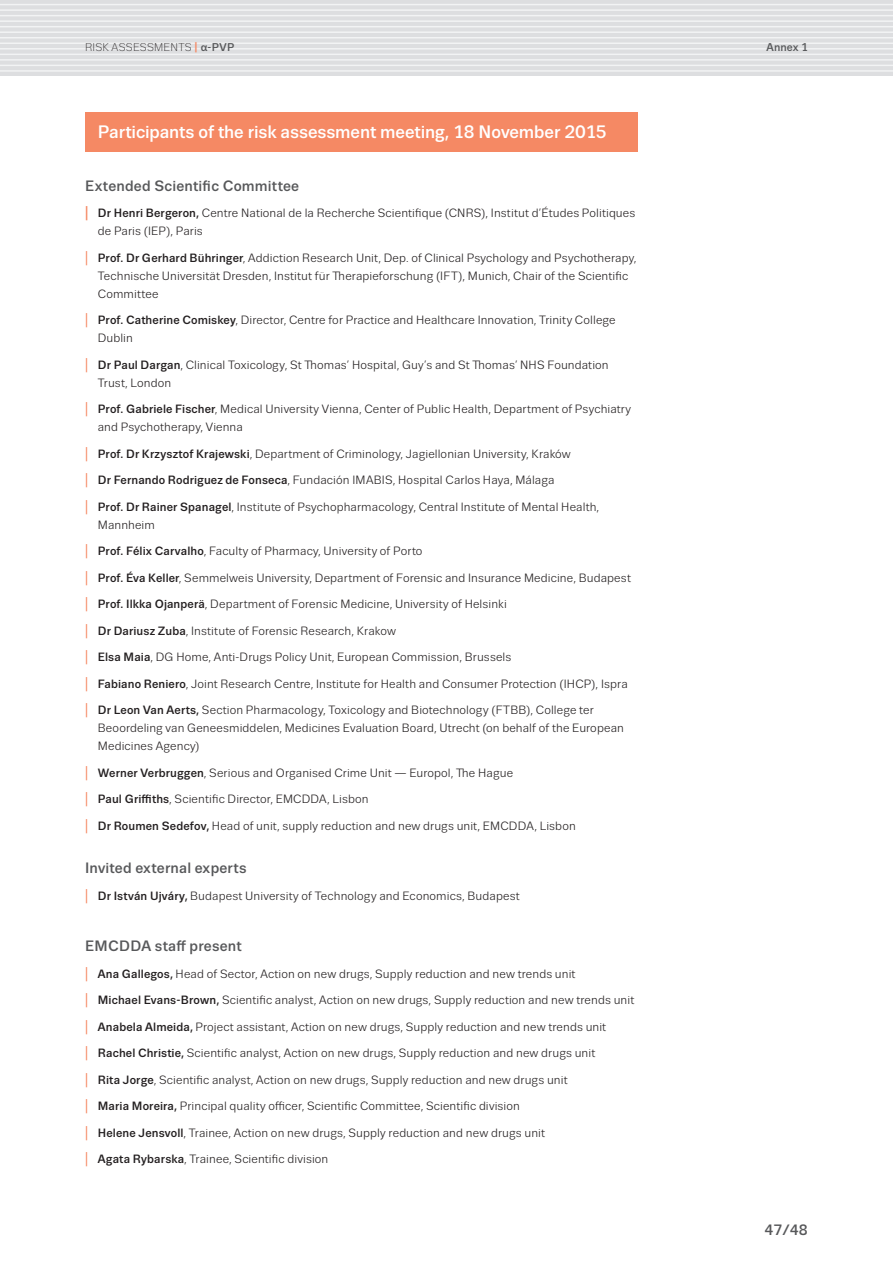
<style>
.page{position:relative;width:893px;height:1263px;background:#fff}
.page>*{position:absolute;margin:0;border:0;box-sizing:border-box;transform-origin:0 0}
.I_Headline{font:500 18px "Trivia Sans";letter-spacing:-.005em;color:#fff}
.III_Headline{font:500 15px "Trivia Sans";letter-spacing:.015em;color:#57585a}
.References{font:12px/18px "Trivia Sans";letter-spacing:.01em;color:#231f20}
.t1{font:300 11.25px "Trivia Sans";letter-spacing:.02em;color:#231f20}
.t2{font:500 11.25px "Trivia Sans";letter-spacing:.01em;color:#57585a}
.s1{font-weight:500;color:#f58964}
.s2{font-weight:500;color:#57585a}
.s3{font-weight:700;font-size:15.6px;color:#f58964}
.s4{font-weight:500}
.s5{font-weight:500;font-size:15.6px;color:#f58964}
</style>
<div class="page">
<div style="left:0;top:0;width:893px;height:76px;background:#dddee0"></div>
<hr style="left:0;top:0;width:893px;height:1px;background:#f2f3f4">
<hr style="left:0;top:4px;width:893px;height:1px;background:#f2f3f4">
<hr style="left:0;top:9px;width:893px;height:2px;background:#f2f3f4">
<hr style="left:0;top:15px;width:893px;height:1px;background:#f2f3f4">
<hr style="left:0;top:20px;width:893px;height:2px;background:#f2f3f4">
<hr style="left:0;top:26px;width:893px;height:1px;background:#f2f3f4">
<hr style="left:0;top:31px;width:893px;height:2px;background:#f2f3f4">
<hr style="left:0;top:37px;width:893px;height:1px;background:#f2f3f4">
<hr style="left:0;top:43px;width:893px;height:1px;background:#f2f3f4">
<hr style="left:0;top:48px;width:893px;height:2px;background:#f2f3f4">
<hr style="left:0;top:54px;width:893px;height:1px;background:#f2f3f4">
<hr style="left:0;top:59px;width:893px;height:2px;background:#f2f3f4">
<hr style="left:0;top:65px;width:893px;height:1px;background:#f2f3f4">
<hr style="left:0;top:70px;width:893px;height:2px;background:#f2f3f4">
<div style="left:85px;top:112px;width:553px;height:39px;background:#f58964"></div>
<p class="t1" style="left:85px;top:42px;width:151px">RISK ASSESSMENTS <span class="s1">|</span> <span class="s2">α-PVP</span></p>
<p class="t2" style="left:766px;top:42px;width:43px">Annex 1</p>
<p class="I_Headline" style="left:98px;top:122px;width:510px">Participants of the risk assessment meeting, 18 November 2015</p>
<p class="III_Headline" style="left:85px;top:177px;width:216px">Extended Scientific Committee</p>
<p class="References" style="left:98px;top:204px;width:539px;text-indent:-13px"><span class="s3">|</span> <span class="s4">Dr Henri Bergeron,</span> Centre National de la Recherche Scientifique (CNRS), Institut d’Études Politiques de Paris (IEP), Paris</p>
<p class="References" style="left:98px;top:249px;width:540px;text-indent:-13px"><span class="s5">|</span> <span class="s4">Prof. Dr Gerhard Bühringer</span>, Addiction Research Unit, Dep. of Clinical Psychology and Psychotherapy,<br>Technische Universität Dresden, Institut für Therapieforschung (IFT), Munich, Chair of the Scientific<br>Committee</p>
<p class="References" style="left:98px;top:311px;width:519px;text-indent:-13px"><span class="s5">|</span> <span class="s4">Prof. Catherine Comiskey</span>, Director, Centre for Practice and Healthcare Innovation, Trinity College<br>Dublin</p>
<p class="References" style="left:98px;top:356px;width:512px;text-indent:-13px"><span class="s5">|</span> <span class="s4">Dr Paul Dargan</span>, Clinical Toxicology, St Thomas’ Hospital, Guy’s and St Thomas’ NHS Foundation<br>Trust, London</p>
<p class="References" style="left:98px;top:400px;width:535px;text-indent:-13px"><span class="s5">|</span> <span class="s4">Prof. Gabriele Fischer</span>, Medical University Vienna, Center of Public Health, Department of Psychiatry and Psychotherapy, Vienna</p>
<p class="References" style="left:85px;top:445px;width:487px"><span class="s5">|</span> <span class="s4">Prof. Dr Krzysztof Krajewski</span>, Department of Criminology, Jagiellonian University, Kraków</p>
<p class="References" style="left:85px;top:471px;width:471px"><span class="s5">|</span> <span class="s4">Dr Fernando Rodriguez de Fonseca</span>, Fundación IMABIS, Hospital Carlos Haya, Málaga</p>
<p class="References" style="left:98px;top:498px;width:503px;text-indent:-13px"><span class="s5">|</span> <span class="s4">Prof. Dr Rainer Spanagel</span>, Institute of Psychopharmacology, Central Institute of Mental Health,<br>Mannheim</p>
<p class="References" style="left:85px;top:542px;width:339px"><span class="s5">|</span> <span class="s4">Prof. Félix Carvalho</span>, Faculty of Pharmacy, University of Porto</p>
<p class="References" style="left:85px;top:569px;width:547px"><span class="s5">|</span> <span class="s4">Prof. Éva Keller</span>, Semmelweis University, Department of Forensic and Insurance Medicine, Budapest</p>
<p class="References" style="left:85px;top:595px;width:423px"><span class="s5">|</span> <span class="s4">Prof. Ilkka Ojanperä</span>, Department of Forensic Medicine, University of Helsinki</p>
<p class="References" style="left:85px;top:622px;width:313px"><span class="s5">|</span> <span class="s4">Dr Dariusz Zuba</span>, Institute of Forensic Research, Krakow</p>
<p class="References" style="left:85px;top:648px;width:428px"><span class="s5">|</span> <span class="s4">Elsa Maia</span>, DG Home, Anti-Drugs Policy Unit, European Commission, Brussels</p>
<p class="References" style="left:85px;top:675px;width:544px"><span class="s5">|</span> <span class="s4">Fabiano Reniero</span>, Joint Research Centre, Institute for Health and Consumer Protection (IHCP), Ispra</p>
<p class="References" style="left:98px;top:701px;width:528px;text-indent:-13px"><span class="s5">|</span> <span class="s4">Dr Leon Van Aerts,</span> Section Pharmacology, Toxicology and Biotechnology (FTBB), College ter<br>Beoordeling van Geneesmiddelen, Medicines Evaluation Board, Utrecht (on behalf of the European<br>Medicines Agency)</p>
<p class="References" style="left:85px;top:764px;width:430px"><span class="s5">|</span> <span class="s4">Werner Verbruggen</span>, Serious and Organised Crime Unit — Europol, The Hague</p>
<p class="References" style="left:85px;top:790px;width:285px"><span class="s5">|</span> <span class="s4">Paul Griffiths</span>, Scientific Director, EMCDDA, Lisbon</p>
<p class="References" style="left:85px;top:817px;width:492px"><span class="s5">|</span> <span class="s4">Dr Roumen Sedefov,</span> Head of unit, supply reduction and new drugs unit, EMCDDA, Lisbon</p>
<p class="III_Headline" style="left:85px;top:860px;width:163px">Invited external experts</p>
<p class="References" style="left:85px;top:887px;width:436px"><span class="s5">|</span> <span class="s4">Dr István Ujváry,</span> Budapest University of Technology and Economics, Budapest</p>
<p class="III_Headline" style="left:85px;top:938px;width:158px">EMCDDA staff present</p>
<p class="References" style="left:85px;top:965px;width:492px"><span class="s5">|</span> <span class="s4">Ana Gallegos,</span> Head of Sector, Action on new drugs, Supply reduction and new trends unit</p>
<p class="References" style="left:85px;top:991px;width:551px"><span class="s5">|</span> <span class="s4">Michael Evans-Brown,</span> Scientific analyst, Action on new drugs, Supply reduction and new trends unit</p>
<p class="References" style="left:85px;top:1018px;width:523px"><span class="s5">|</span> <span class="s4">Anabela Almeida,</span> Project assistant, Action on new drugs, Supply reduction and new trends unit</p>
<p class="References" style="left:85px;top:1044px;width:512px"><span class="s5">|</span> <span class="s4">Rachel Christie,</span> Scientific analyst, Action on new drugs, Supply reduction and new drugs unit</p>
<p class="References" style="left:85px;top:1071px;width:484px"><span class="s5">|</span> <span class="s4">Rita Jorge</span>, Scientific analyst, Action on new drugs, Supply reduction and new drugs unit</p>
<p class="References" style="left:85px;top:1097px;width:436px"><span class="s5">|</span> <span class="s4">Maria Moreira,</span> Principal quality officer, Scientific Committee, Scientific division</p>
<p class="References" style="left:85px;top:1124px;width:461px"><span class="s5">|</span> <span class="s4">Helene Jensvoll</span>, Trainee, Action on new drugs, Supply reduction and new drugs unit</p>
<p class="References" style="left:85px;top:1150px;width:245px"><span class="s5">|</span> <span class="s4">Agata Rybarska</span>, Trainee, Scientific division</p>
<p class="III_Headline" style="left:765px;top:1221px;width:45px">47/48</p>
</div>
